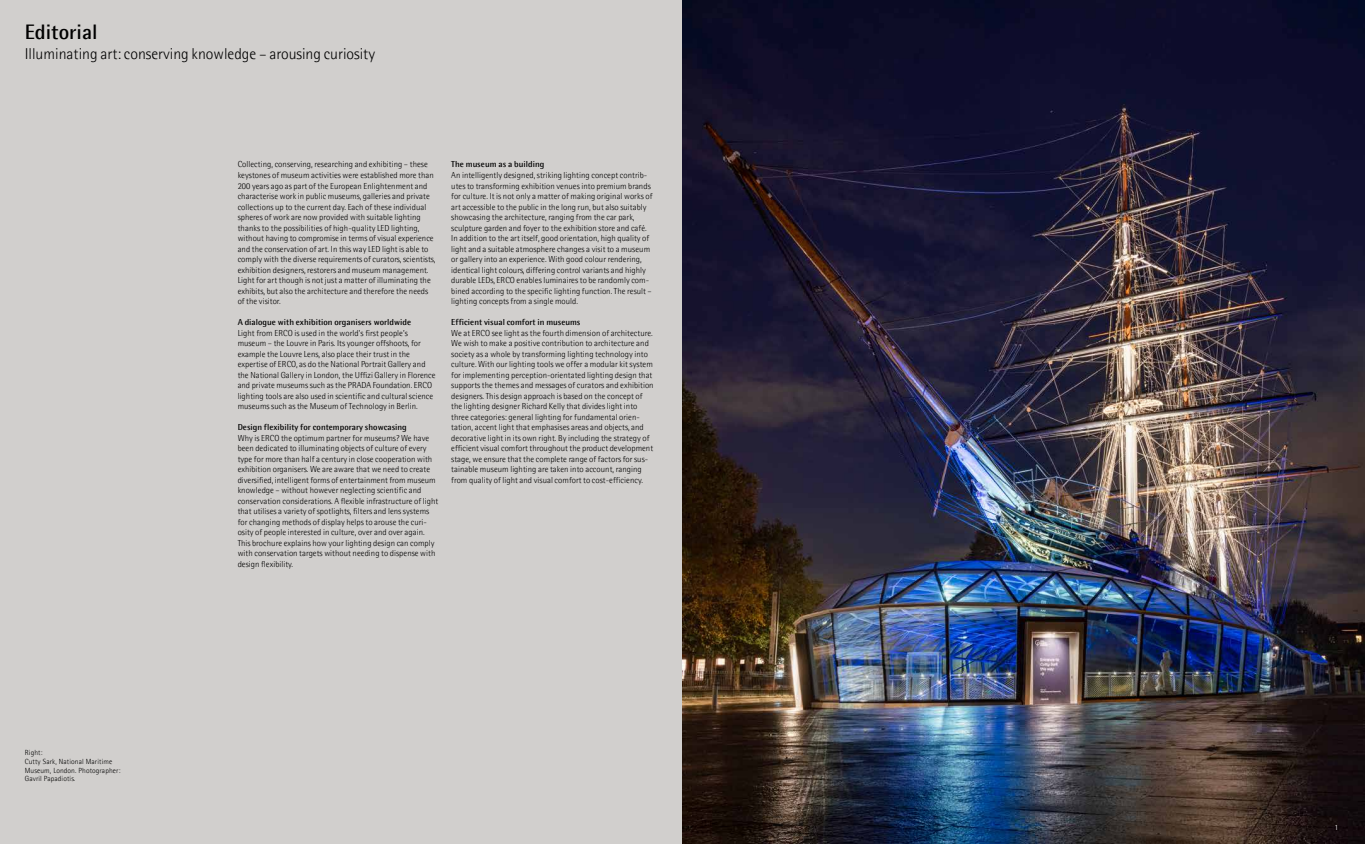
<style>
.page{position:relative;width:1365px;height:844px;background:#fff}
.page>*{position:absolute;margin:0;border:0;box-sizing:border-box;transform-origin:0 0}
.t1{font:700 21px "Rotis Semi Sans Std";color:#000}
.t2{font:300 15.75px "Rotis Semi Sans Std";color:#000}
.t3{font:300 8.75px/10.5px "Rotis Semi Sans Std";letter-spacing:.005em;color:#000}
.t4{font:700 8.75px "Rotis Semi Sans Std";letter-spacing:.005em;color:#000}
.t5{font:300 7.88px "Rotis Semi Sans Std";color:#fff}
.t6{font:300 7.44px/8.8px "Rotis Semi Sans Std";letter-spacing:.015em;color:#000}
.s1{color:#000}
</style>
<div class="page">
<div style="left:0;top:0;width:682px;height:843px;background:#d1cfcd"></div>
<img style="left:682px;top:0;width:682px;height:843px">
<h1 class="t1" style="left:25px;top:19px;width:74px">Editorial</h1>
<h2 class="t2" style="left:25px;top:44px;width:352px">Illuminating art: conserving knowledge – arousing curiosity</h2>
<p class="t3" style="left:238px;top:159px;width:199px">Collecting, conserving, researching and exhibiting – these keystones of museum activities were established more than 200 years ago as part of the European Enlightenment and characterise work in public museums, galleries and private collections up to the current day. Each of these individual spheres of work are now provided with suitable lighting thanks to the possibilities of high-quality LED lighting, without having to compromise in terms of visual experience and the conservation of art. In this way LED light is able to comply with the diverse requirements of curators, scientists, exhibition designers, restorers and museum management.<br>Light for art though is not just a matter of illuminating the exhibits, but also the architecture and therefore the needs of the visitor.</p>
<p class="t4" style="left:238px;top:317px;width:175px">A dialogue with exhibition organisers worldwide</p>
<p class="t3" style="left:238px;top:327px;width:199px">Light from ERCO is used in the world's first people’s museum – the Louvre in Paris. Its younger offshoots, for example the Louvre Lens, also place their trust in the expertise of ERCO, as do the National Portrait Gallery and the National Gallery in London, the Uffizi Gallery in Florence and private museums such as the PRADA Foundation. ERCO lighting tools are also used in scientific and cultural science museums such as the Museum of Technology in Berlin.</p>
<p class="t4" style="left:238px;top:422px;width:171px">Design flexibility for contemporary showcasing</p>
<p class="t3" style="left:238px;top:432px;width:202px">Why is ERCO the optimum partner for museums? We have been dedicated to illuminating objects of culture of every type for more than half a century in close cooperation with exhibition organisers. We are aware that we need to create diversified, intelligent forms of entertainment from museum knowledge – without however neglecting scientific and conservation considerations. A flexible infrastructure of light that utilises a variety of spotlights, filters and lens systems for changing methods of display helps to arouse the curi&shy;osity of people interested in culture, over and over again.<br>This brochure explains how your lighting design can comply with conservation targets without needing to dispense with design flexibility.</p>
<p class="t4" style="left:451px;top:159px;width:94px">The museum as a building</p>
<p class="t3" style="left:451px;top:170px;width:203px">An intelligently designed, striking lighting concept contrib&shy;utes to transforming exhibition venues into premium brands for culture. It is not only a matter of making original works of art accessible to the public in the long run, but also suitably showcasing the architecture, ranging from the car park, sculpture garden and foyer to the exhibition store and café.<br>In addition to the art itself, good orientation, high quality of light and a suitable atmosphere changes a visit to a museum or gallery into an experience. With good colour rendering, identical light colours, differing control variants and highly durable LEDs, ERCO enables luminaires to be randomly com&shy;bined according to the specific lighting function. The result – lighting concepts from a single mould.</p>
<p class="t4" style="left:451px;top:317px;width:131px">Efficient visual comfort in museums</p>
<p class="t3" style="left:451px;top:327px;width:204px">We at ERCO see light as the fourth dimension of architecture.<br>We wish to make a positive contribution to architecture and society as a whole by transforming lighting technology into culture. With our lighting tools we offer a modular kit system for implementing perception-orientated lighting design that supports the themes and messages of curators and exhibition designers. This design approach is based on the concept of the lighting designer Richard Kelly that divides light into three categories: general lighting for fundamental orien&shy;tation, accent light that emphasises areas and objects, and decorative light in its own right. By including the strategy of efficient visual comfort throughout the product development stage, we ensure that the complete range of factors for sus&shy;tainable museum lighting are taken into account, ranging from quality of light and visual comfort to cost-efficiency.</p>
<p class="t6" style="left:25px;top:748px;width:97px">Right:<br>Cutty Sark, National Maritime<br>Museum, London. Photographer:<br>Gavril Papadiotis.</p>
<p class="t5" style="left:1334px;top:823px;width:7px">1<span class="s1">1</span></p>
</div>
